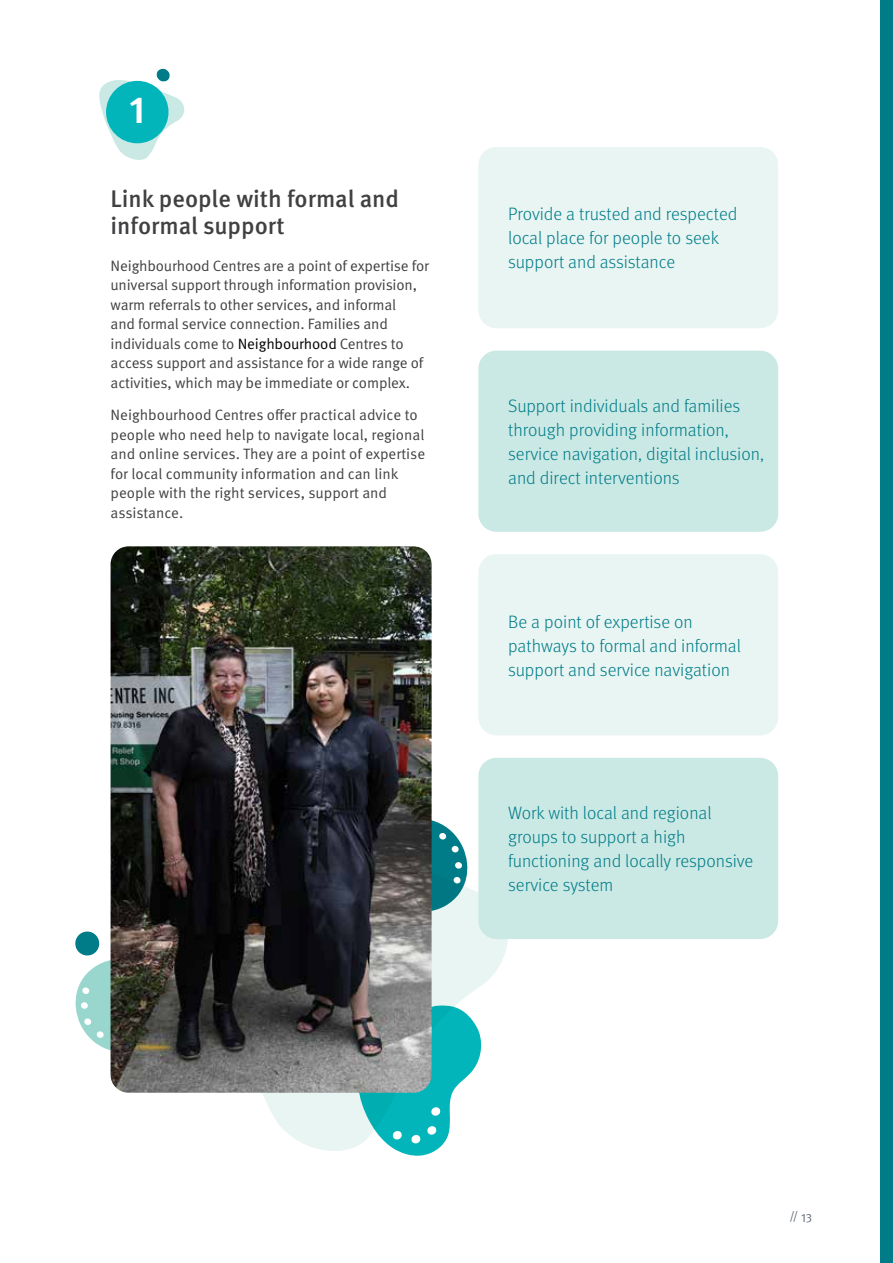
<style>
.page{position:relative;width:893px;height:1263px;background:#fff}
.page>*{position:absolute;margin:0;border:0;box-sizing:border-box;transform-origin:0 0}
.t1{font:700 37.8px "Meta Pro";color:#fff}
.t2{font:500 24px/27px "Meta Pro";color:#414042}
.t3{font:300 18px/24px "Meta Pro";color:#007c89}
.t4{font:15px/19.5px "Meta Pro Norm";letter-spacing:-.01em;color:#414042}
.t5{font:12px "Meta Pro Norm";color:#5d6771}
.s1{color:#000}
</style>
<div class="page">
<svg style="left:432px;top:890px;width:76px;height:93px;fill:#e8f5f2"></svg>
<svg style="left:432px;top:820px;width:40px;height:94px"></svg>
<svg style="left:75px;top:957px;width:36px;height:99px"></svg>
<svg style="left:262px;top:980px;width:222px;height:176px"></svg>
<div style="left:478px;top:147px;width:300px;height:181px;background:#e8f5f2;border-radius:18px"></div>
<div style="left:478px;top:554px;width:300px;height:181px;background:#e8f5f2;border-radius:18px"></div>
<div style="left:478px;top:351px;width:300px;height:181px;background:#cbe9e4;border-radius:18px"></div>
<div style="left:478px;top:758px;width:300px;height:181px;background:#cbe9e4;border-radius:18px"></div>
<img style="left:111px;top:546px;width:321px;height:547px">
<svg style="left:99px;top:69px;width:85px;height:91px"></svg>
<div style="left:75px;top:931px;width:24px;height:24px;background:#007c89;border-radius:50%"></div>
<div style="left:880px;top:0;width:13px;height:1263px;background:#007c89"></div>
<h1 class="t1" style="left:129px;top:81px;width:17px">1</h1>
<h2 class="t2" style="left:111px;top:184px;width:290px">Link people with formal and informal support</h2>
<p class="t4" style="left:111px;top:255px;width:320px">Neighbourhood Centres are a point of expertise for universal support through information provision, warm referrals to other services, and informal<br>and formal service connection. Families and individuals come to <span class="s1">Neighbourhood</span> Centres to access support and assistance for a wide range of activities, which may be immediate or complex.</p>
<p class="t4" style="left:111px;top:404px;width:316px">Neighbourhood Centres offer practical advice to people who need help to navigate local, regional and online services. They are a point of expertise for local community information and can link people with the right services, support and assistance.</p>
<p class="t3" style="left:508px;top:201px;width:231px">Provide a trusted and respected local place for people to seek support and assistance</p>
<p class="t3" style="left:508px;top:393px;width:258px">Support individuals and families through providing information, service navigation, digital inclusion, and direct interventions</p>
<p class="t3" style="left:508px;top:608px;width:234px">Be a point of expertise on pathways to formal and informal support and service navigation</p>
<p class="t3" style="left:508px;top:800px;width:247px">Work with local and regional groups to support a high functioning and locally responsive service system</p>
<p class="t5" style="left:789px;top:1208px;width:24px">// 13</p>
</div>
